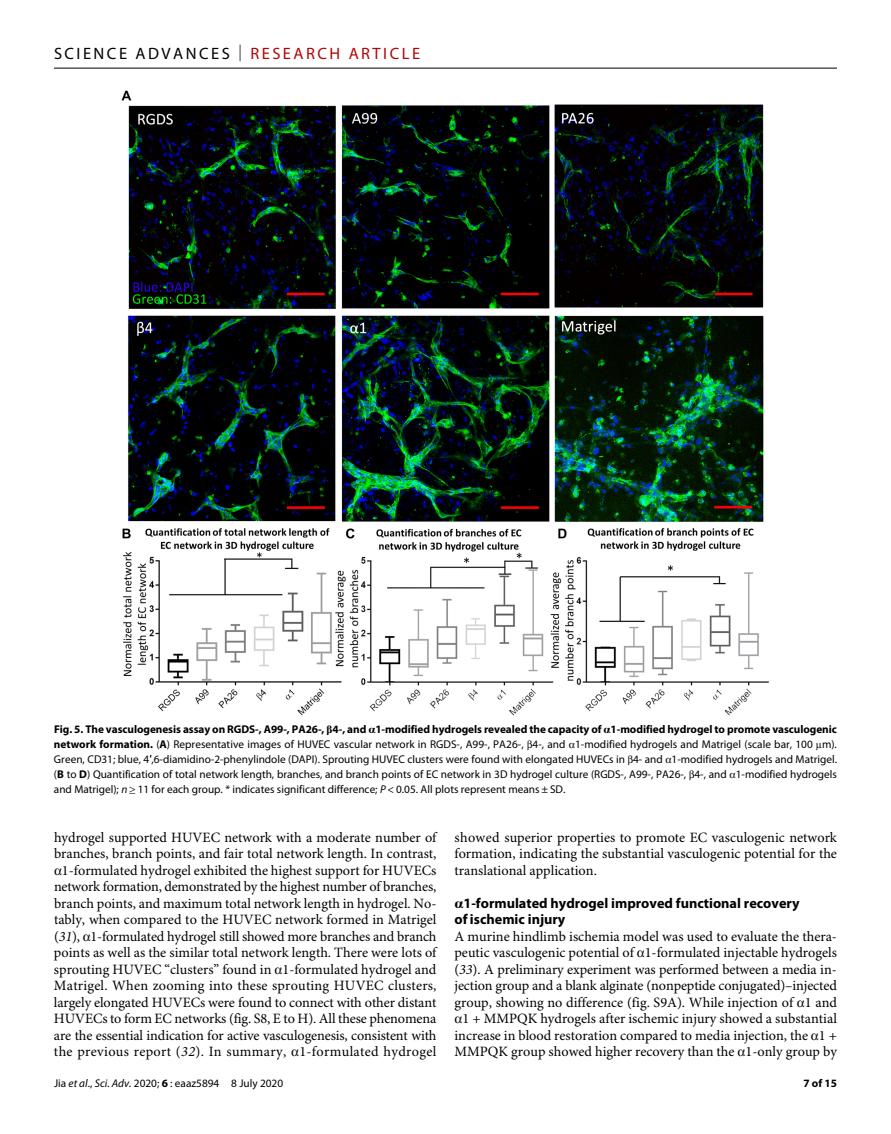
<style>
.page{position:relative;width:891px;height:1134px;background:#fff}
.page>*{position:absolute;margin:0;border:0;box-sizing:border-box;transform-origin:0 0}
.t1{font:16.5px "Myriad Pro";letter-spacing:.15em;color:#000}
.t2{font:14.25px/16.5px "Minion Pro";color:#000;text-align:center}
.t3{font:700 14.25px/16.5px "Myriad Pro";color:#000}
.t4{font:11.25px/15px "Myriad Pro";color:#000;text-align:justify}
.t5{font:700 11.25px "Myriad Pro";color:#000}
.s1{font-weight:300}
.s2{color:#b10508}
.s3{font-weight:700}
.s4{font-style:italic}
</style>
<div class="page">
<hr style="left:54px;top:68px;width:783px;height:1px;background:#000">
<img style="left:122px;top:90px;width:647px;height:625px">
<p class="t1" style="left:54px;top:40px;width:368px">SCIENCE ADVANCES <span class="s1">|</span> <span class="s2">RESEARCH ARTICLE</span></p>
<p class="t4" style="left:54px;top:722px;width:785px"><span class="s3">Fig. 5. The vasculogenesis assay on RGDS-, A99-, PA26-, 4-, and 1-modified hydrogels revealed the capacity of 1-modified hydrogel to promote vasculogenic network formation.</span> (<span class="s3">A</span>) Representative images of HUVEC vascular network in RGDS-, A99-, PA26-, 4-, and 1-modified hydrogels and Matrigel (scale bar, 100 m).<br>Green, CD31; blue, 4′,6-diamidino-2-phenylindole (DAPI). Sprouting HUVEC clusters were found with elongated HUVECs in 4- and 1-modified hydrogels and Matrigel. (<span class="s3">B</span> to <span class="s3">D</span>) Quantification of total network length, branches, and branch points of EC network in 3D hydrogel culture (RGDS-, A99-, PA26-, 4-, and 1-modified hydrogels and Matrigel); <span class="s4">n</span> ≥ 11 for each group. * indicates significant difference; <span class="s4">P</span> &lt; 0.05. All plots represent means ± SD.</p>
<p class="t2" style="left:54px;top:830px;width:384px">hydrogel supported HUVEC network with a moderate number of branches, branch points, and fair total network length. In contrast, 1-formulated hydrogel exhibited the highest support for HUVECs network formation, demonstrated by the highest number of branches, branch points, and maximum total network length in hydrogel. No&shy;tably, when compared to the HUVEC network formed in Matrigel (<span class="s4">31</span>), 1-formulated hydrogel still showed more branches and branch points as well as the similar total network length. There were lots of sprouting HUVEC “clusters” found in 1-formulated hydrogel and Matrigel. When zooming into these sprouting HUVEC clusters, largely elongated HUVECs were found to connect with other distant HUVECs to form EC networks (fig. S8, E to H). All these phenomena are the essential indication for active vasculogenesis, consistent with the previous report (<span class="s4">32</span>). In summary, 1-formulated hydrogel</p>
<p class="t2" style="left:454px;top:830px;width:384px;text-align:justify">showed superior properties to promote EC vasculogenic network formation, indicating the substantial vasculogenic potential for the translational application.</p>
<p class="t3" style="left:454px;top:894px;width:346px;text-indent:9px">1-formulated hydrogel improved functional recovery of ischemic injury</p>
<p class="t2" style="left:454px;top:929px;width:384px">A murine hindlimb ischemia model was used to evaluate the thera&shy;peutic vasculogenic potential of 1-formulated injectable hydrogels (<span class="s4">33</span>). A preliminary experiment was performed between a media in&shy;jection group and a blank alginate (nonpeptide conjugated)–injected group, showing no difference (fig. S9A). While injection of 1 and 1 + MMPQK hydrogels after ischemic injury showed a substantial increase in blood restoration compared to media injection, the 1 + MMPQK group showed higher recovery than the 1-only group by</p>
<p class="t4" style="left:54px;top:1076px;width:231px">Jia <span class="s4">et al</span>., <span class="s4">Sci. Adv.</span> 2020; <span class="s3">6</span> : eaaz5894 8 July 2020</p>
<p class="t5" style="left:803px;top:1074px;width:35px">7 of 15</p>
</div>
